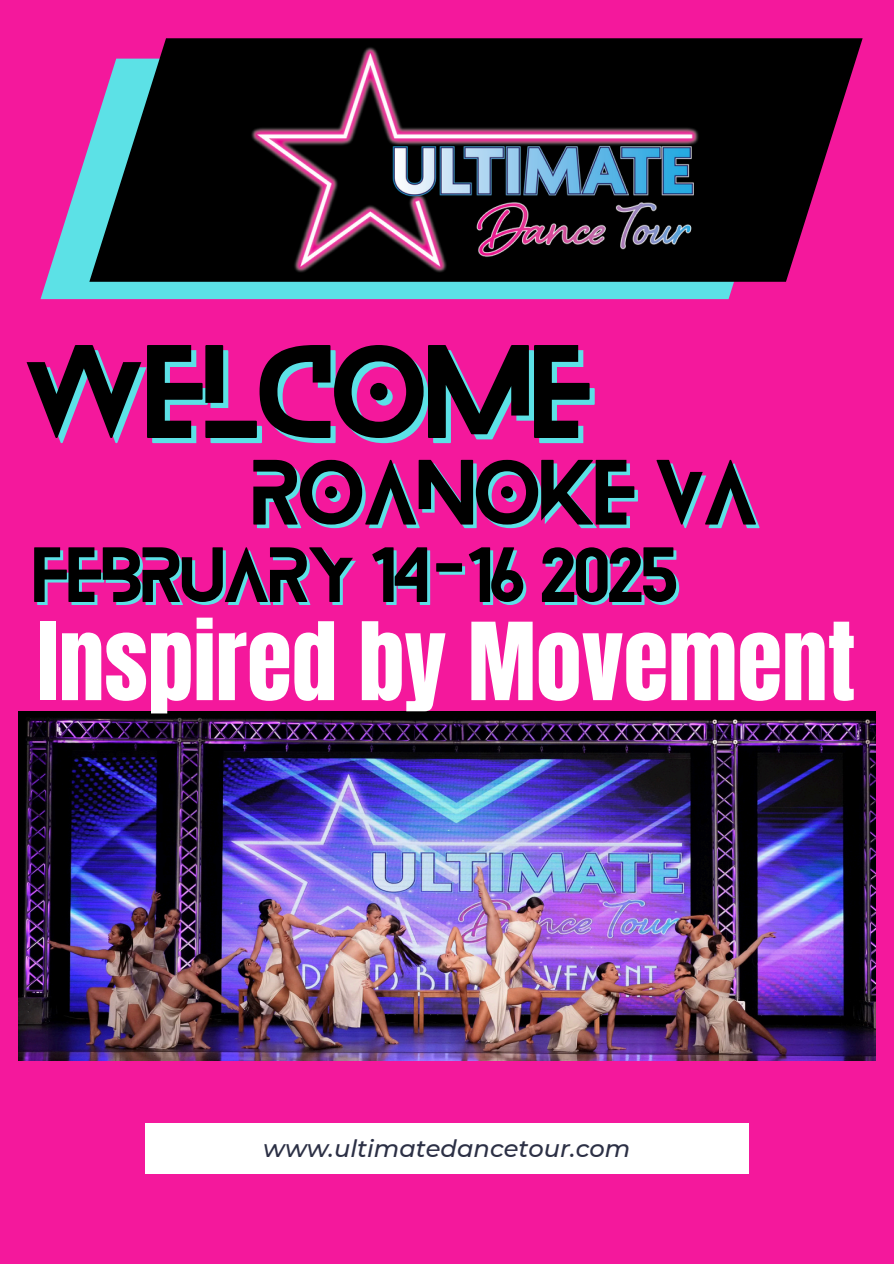
<style>
.page{position:relative;width:894px;height:1264px;background:#fff}
.page>*{position:absolute;margin:0;border:0;box-sizing:border-box;transform-origin:0 0}
.t1{font:116.1px "Blanka";color:#000}
.t2{font:91.35px "Anton";color:#fff}
.t3{font:80.85px "Blanka";color:#000}
.t4{font:68.25px "Blanka";color:#000}
.t5{font:italic 500 24.15px "Montserrat";color:#2c3045}
</style>
<div class="page">
<div style="left:0;top:0;width:893px;height:1263px;background:#f4189c"></div>
<div style="left:145px;top:1123px;width:603px;height:51px;background:#fff"></div>
<svg style="left:40px;top:145px;width:694px;height:154px;fill:#5ce1e6"></svg>
<svg style="left:89px;top:38px;width:773px;height:244px;fill:#000"></svg>
<img style="left:249px;top:46px;width:453px;height:228px">
<img style="left:18px;top:711px;width:856px;height:349px">
<p class="t1" style="left:27px;top:310px;width:567px">WELCOME</p>
<h1 class="t3" style="left:253px;top:435px;width:506px">ROANOKE VA</h1>
<h3 class="t4" style="left:34px;top:527px;width:645px">FEBRUARY 14-16 2025</h3>
<h4 class="t2" style="left:38px;top:596px;width:818px">Inspired by Movement</h4>
<p class="t5" style="left:263px;top:1133px;width:368px">www.ultimatedancetour.com</p>
</div>
